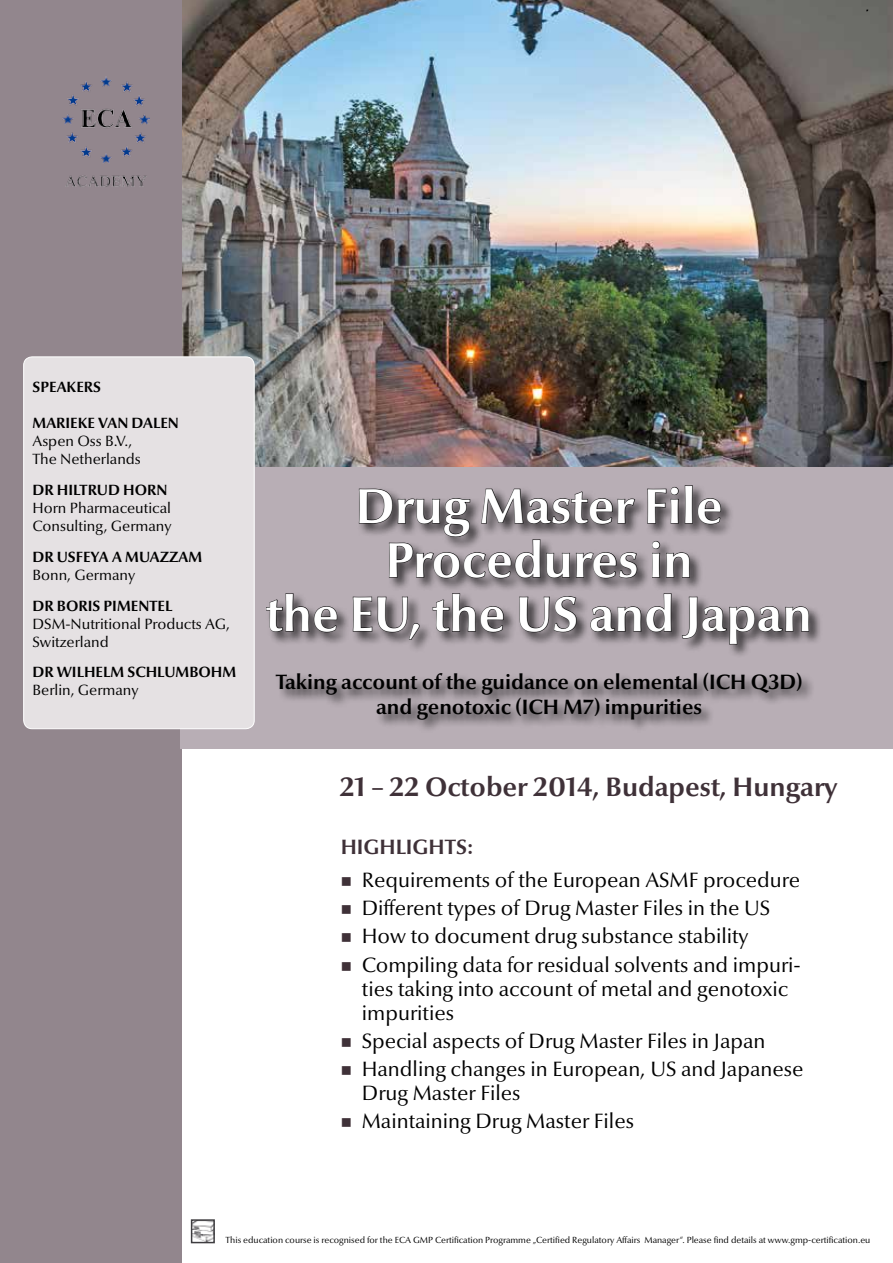
<style>
.page{position:relative;width:893px;height:1263px;background:#fff}
.page>*{position:absolute;margin:0;border:0;box-sizing:border-box;transform-origin:0 0}
.t1{font:700 49.5px/54px "Optima Nova LT";color:#fff;text-align:center}
.t2{font:700 27px "Optima Nova LT";color:#3f3138}
.t3{font:21px/28.2px "Optima Nova LT";color:#000}
.t4{font:700 21px/25.2px "Optima Nova LT";color:#000;text-align:center}
.t5{font:700 21px "Optima Nova LT";color:#3f3138}
.t6{font:15px/18px "Optima Nova LT";color:#000}
.t7{font:700 15px "Optima Nova LT";color:#000}
.t8{font:9px "Optima Nova LT";color:#000}
</style>
<div class="page">
<img style="left:181px;top:0;width:712px;height:468px">
<div style="left:0;top:0;width:181px;height:1263px;background:#92868d"></div>
<img style="left:63px;top:76px;width:86px;height:111px">
<svg style="left:865px;top:8px;width:4px;height:4px"></svg>
<div style="left:181px;top:468px;width:712px;height:281px;background:#b8aeb5"></div>
<div style="left:265px;top:484px;width:558px;height:248px;background:#000;opacity:.75"></div>
<svg style="left:647px;top:485px;width:74px;height:39px"></svg>
<svg style="left:359px;top:488px;width:278px;height:90px"></svg>
<svg style="left:652px;top:541px;width:8px;height:37px"></svg>
<svg style="left:666px;top:552px;width:24px;height:26px"></svg>
<svg style="left:266px;top:593px;width:72px;height:39px"></svg>
<svg style="left:352px;top:596px;width:68px;height:44px"></svg>
<svg style="left:432px;top:593px;width:72px;height:39px"></svg>
<svg style="left:519px;top:596px;width:58px;height:36px"></svg>
<svg style="left:590px;top:593px;width:82px;height:39px"></svg>
<svg style="left:682px;top:596px;width:127px;height:49px"></svg>
<div style="left:24px;top:357px;width:230px;height:372px;background:#e5e1e3;border-radius:9px"></div>
<div style="left:23px;top:356px;width:232px;height:373px;border:1px solid #fff;border-radius:9px"></div>
<img style="left:194px;top:1222px;width:18px;height:18px">
<div style="left:191px;top:1219px;width:24px;height:24px;border:2px solid #3e3d40"></div>
<p class="t7" style="left:33px;top:379px;width:53px">Speakers</p>
<p class="t7" style="left:33px;top:415px;width:23px">Marie</p>
<p class="t7" style="left:78px;top:415px;width:32px">ke van</p>
<p class="t7" style="left:132px;top:415px;width:22px">Dalen</p>
<p class="t6" style="left:33px;top:433px;width:110px">Aspen Oss B.V.,<br>The Netherlands</p>
<p class="t7" style="left:33px;top:481px;width:46px">DR Hiltrud</p>
<p class="t7" style="left:123px;top:481px;width:23px">Horn</p>
<p class="t6" style="left:33px;top:499px;width:141px">Horn Pharmaceutical<br>Consulting, Germany</p>
<p class="t7" style="left:33px;top:548px;width:159px">DR Usfeya A Muazzam</p>
<p class="t6" style="left:33px;top:566px;width:104px">Bonn, Germany</p>
<p class="t7" style="left:33px;top:597px;width:43px">DR Boris</p>
<p class="t7" style="left:104px;top:597px;width:19px">Pimentel</p>
<p class="t6" style="left:33px;top:615px;width:199px">DSM-Nutritional Products AG,<br>Switzerland</p>
<p class="t7" style="left:33px;top:664px;width:49px">DR Wilhelm</p>
<p class="t7" style="left:127px;top:664px;width:20px">Schlumbohm</p>
<p class="t6" style="left:33px;top:682px;width:108px">Berlin, Germany</p>
<h1 class="t1" style="left:266px;top:480px;width:547px">Drug Master File<br>Procedures in<br>the EU, the US and Japan</h1>
<p class="t4" style="left:276px;top:669px;width:528px">Taking account of the guidance on elemental (ICH Q3D) and genotoxic (ICH M7) impurities</p>
<p class="t2" style="left:340px;top:771px;width:499px">21 – 22 October 2014, Budapest, Hungary</p>
<p class="t5" style="left:341px;top:835px;width:14px">highlights</p>
<p class="t5" style="left:467px;top:835px;width:8px">:</p>
<p class="t3" style="left:362px;top:866px;width:441px">Requirements of the European ASMF procedure Different types of Drug Master Files in the US How to document drug substance stability Compiling data for residual solvents and impuri-</p>
<p class="t3" style="left:362px;top:977px;width:428px;line-height:24px">ties taking into account of metal and genotoxic impurities</p>
<p class="t3" style="left:362px;top:1027px;width:443px">Special aspects of Drug Master Files in Japan<br>Handling changes in European, US and Japanese</p>
<p class="t3" style="left:362px;top:1079px;width:274px">Drug Master Files<br>Maintaining Drug Master Files</p>
<p class="t8" style="left:226px;top:1235px;width:646px">This education course is recognised for the ECA GMP Certification Programme „Certified Regulatory Affairs Manager“. Please find details at www.gmp-certification.eu</p>
</div>
